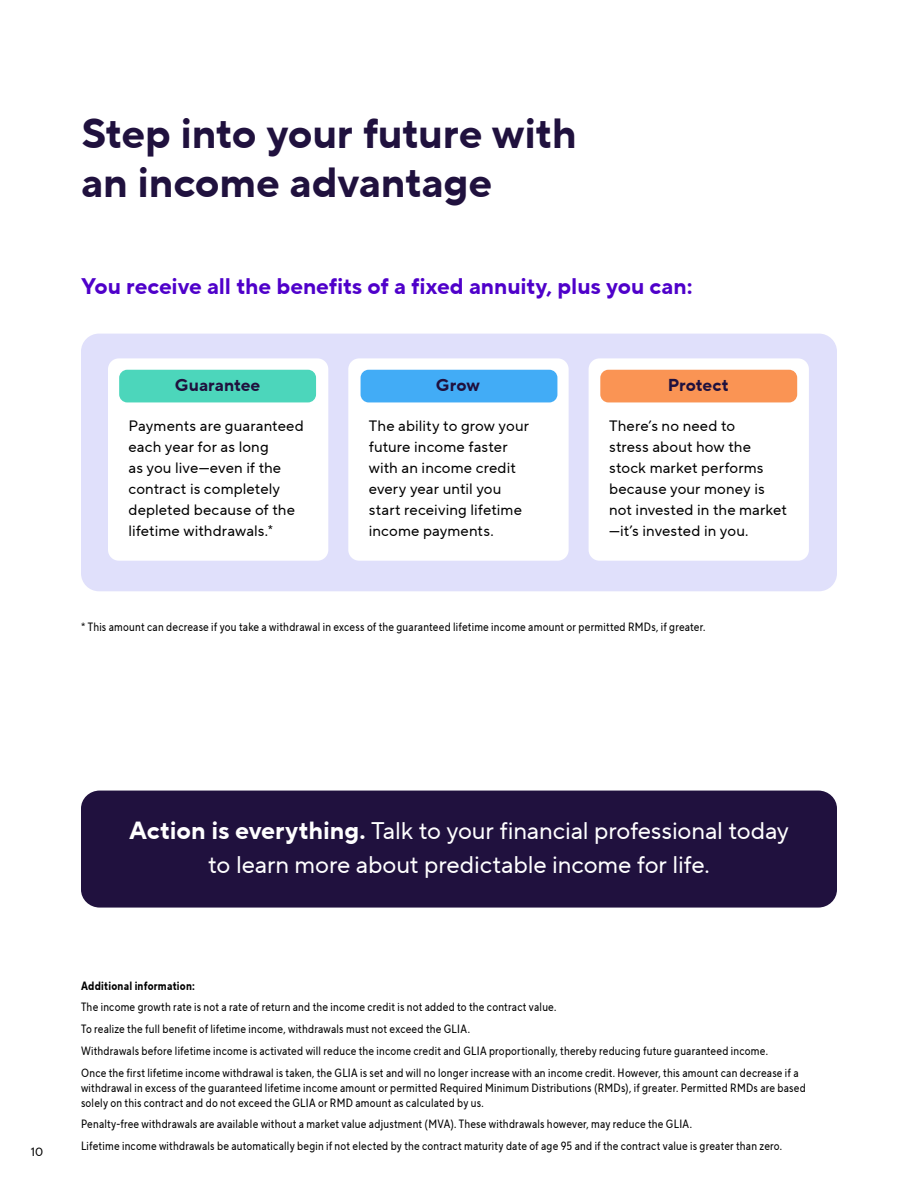
<style>
.page{position:relative;width:918px;height:1188px;background:#fff}
.page>*{position:absolute;margin:0;border:0;box-sizing:border-box;transform-origin:0 0}
.inside_pages_head{font:700 42px/49.5px "TT Norms Pro";letter-spacing:-.005em;color:#20113e}
.CTA{font:24px "TT Norms Pro";letter-spacing:-.01em;color:#fff}
.CB-Body_P{font:700 22.5px "TT Norms Pro";letter-spacing:-.005em;color:#4f00ca}
.CB-Body_P-2{font:700 17.25px "TT Norms Pro";color:#20113e}
.CB-Body_P-3{font:15px/21px "TT Norms Pro";letter-spacing:.01em;color:#000}
.CB-Disclosure_P{font:12px/15px "TT Norms Pro Cond";letter-spacing:.02em;color:#000}
.CB-Disclosure_P-2{font:700 12px "TT Norms Pro Cond";letter-spacing:.02em;color:#000}
.t1{font:12px "TT Norms Pro";color:#000}
.s1{font-size:12.75px}
.s2{font-weight:700;font-size:24.75px}
</style>
<div class="page">
<div style="left:81px;top:334px;width:756px;height:257px;background:#e0e0fb;border-radius:18px"></div>
<div style="left:108px;top:358px;width:220px;height:203px;background:#fff;border-radius:11px"></div>
<div style="left:348px;top:358px;width:221px;height:203px;background:#fff;border-radius:11px"></div>
<div style="left:589px;top:358px;width:220px;height:203px;background:#fff;border-radius:11px"></div>
<div style="left:81px;top:791px;width:756px;height:117px;background:#20113e;border-radius:18px"></div>
<div style="left:119px;top:370px;width:197px;height:32px;background:#4cd6bb;border-radius:8px"></div>
<div style="left:361px;top:370px;width:196px;height:32px;background:#42acf6;border-radius:8px"></div>
<div style="left:600px;top:370px;width:197px;height:32px;background:#fa9454;border-radius:8px"></div>
<p class="inside_pages_head" style="left:81px;top:109px;width:497px">Step into your future with an income advantage</p>
<p class="CB-Body_P" style="left:81px;top:270px;width:613px">You receive all the benefits of a fixed annuity, plus you can:</p>
<p class="CB-Body_P-2" style="left:175px;top:372px;width:87px">Guarantee</p>
<p class="CB-Body_P-2" style="left:436px;top:372px;width:45px">Grow</p>
<p class="CB-Body_P-2" style="left:668px;top:372px;width:62px">Protect</p>
<p class="CB-Body_P-3" style="left:129px;top:415px;width:177px">Payments are guaranteed each year for as long<br>as you live—even if the contract is completely depleted because of the lifetime withdrawals.<span class="s1">*</span></p>
<p class="CB-Body_P-3" style="left:369px;top:415px;width:162px">The ability to grow your future income faster with an income credit every year until you start receiving lifetime income payments.</p>
<p class="CB-Body_P-3" style="left:609px;top:415px;width:179px">There’s no need to<br>stress about how the stock market performs because your money is not invested in the market —it’s invested in you.</p>
<p class="CB-Disclosure_P" style="left:81px;top:619px;width:626px">* This amount can decrease if you take a withdrawal in excess of the guaranteed lifetime income amount or permitted RMDs, if greater.</p>
<p class="CTA" style="left:129px;top:813px;width:661px"><span class="s2">Action is everything.</span> Talk to your financial professional today</p>
<p class="CTA" style="left:208px;top:848px;width:503px">to learn more about predictable income for life.</p>
<p class="t1" style="left:31px;top:1143px;width:14px">10</p>
<p class="CB-Disclosure_P-2" style="left:81px;top:977px;width:116px">Additional information:</p>
<p class="CB-Disclosure_P" style="left:81px;top:1000px;width:477px">The income growth rate is not a rate of return and the income credit is not added to the contract value.</p>
<p class="CB-Disclosure_P" style="left:81px;top:1022px;width:390px">To realize the full benefit of lifetime income, withdrawals must not exceed the GLIA.</p>
<p class="CB-Disclosure_P" style="left:81px;top:1043px;width:689px">Withdrawals before lifetime income is activated will reduce the income credit and GLIA proportionally, thereby reducing future guaranteed income.</p>
<p class="CB-Disclosure_P" style="left:81px;top:1065px;width:726px">Once the first lifetime income withdrawal is taken, the GLIA is set and will no longer increase with an income credit. However, this amount can decrease if a withdrawal in excess of the guaranteed lifetime income amount or permitted Required Minimum Distributions (RMDs), if greater. Permitted RMDs are based solely on this contract and do not exceed the GLIA or RMD amount as calculated by us.</p>
<p class="CB-Disclosure_P" style="left:81px;top:1117px;width:613px">Penalty-free withdrawals are available without a market value adjustment (MVA). These withdrawals however, may reduce the GLIA.</p>
<p class="CB-Disclosure_P" style="left:81px;top:1138px;width:703px">Lifetime income withdrawals be automatically begin if not elected by the contract maturity date of age 95 and if the contract value is greater than zero.</p>
</div>
